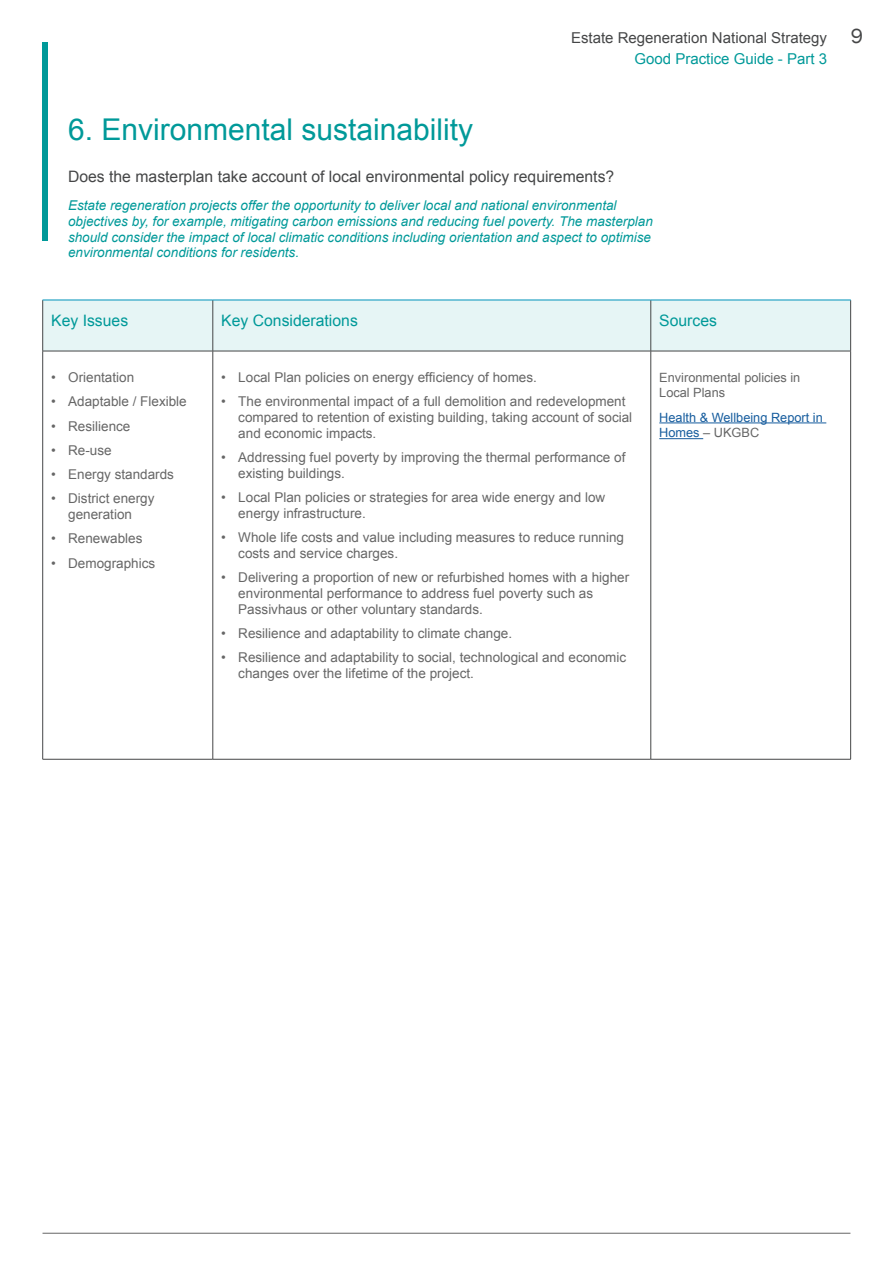
<style>
.page{position:relative;width:893px;height:1263px;background:#fff}
.page>*{position:absolute;margin:0;border:0;box-sizing:border-box;transform-origin:0 0}
.Page_title{font:30px "Arial";color:#099}
.t1{font:21px "Franklin Gothic";color:#454647}
.Title_12_15{font:15.75px "Arial";color:#454647}
.Main_sections_title{font:15.75px "Arial";color:#099}
.t2{font:15px "Arial";color:#454647}
.t3{font:15px "Arial";color:#099}
.t4{font:13.5px/15.8px "Arial";color:#666}
.Italic_text_10_13{font:italic 13.5px/15.8px "Arial";color:#099}
.Table_Small_Text{font:12.75px/15.8px "Arial";color:#175d9e}
.Table_Small_Text-2{font:12.75px/15.8px "Arial";color:#666}
.s1{color:#666}
</style>
<div class="page">
<hr style="left:43px;top:1233px;width:807px;height:1px;background:#666">
<div style="left:43px;top:43px;width:5px;height:198px;background:#099"></div>
<div style="left:43px;top:301px;width:807px;height:50px;background:#e6f5f5"></div>
<hr style="left:42px;top:300px;width:1px;height:51px;background:#454647">
<hr style="left:213px;top:300px;width:1px;height:51px;background:#454647">
<hr style="left:650px;top:300px;width:1px;height:51px;background:#454647">
<hr style="left:850px;top:300px;width:1px;height:51px;background:#454647">
<hr style="left:43px;top:351px;width:170px;height:1px;background:#454647">
<hr style="left:42px;top:351px;width:1px;height:408px;background:#454647">
<hr style="left:213px;top:351px;width:438px;height:1px;background:#454647">
<hr style="left:213px;top:351px;width:1px;height:408px;background:#454647">
<hr style="left:651px;top:351px;width:200px;height:1px;background:#454647">
<hr style="left:650px;top:351px;width:1px;height:408px;background:#454647">
<hr style="left:850px;top:351px;width:1px;height:408px;background:#454647">
<hr style="left:43px;top:759px;width:170px;height:1px;background:#454647">
<hr style="left:213px;top:759px;width:438px;height:1px;background:#454647">
<hr style="left:651px;top:759px;width:200px;height:1px;background:#454647">
<hr style="left:43px;top:300px;width:170px;height:1px;background:#0093ba">
<hr style="left:213px;top:300px;width:438px;height:1px;background:#0093ba">
<hr style="left:651px;top:300px;width:200px;height:1px;background:#0093ba">
<hr style="left:659px;top:422px;width:167px;height:1px;background:#175d9e">
<hr style="left:659px;top:438px;width:44px;height:1px;background:#175d9e">
<p class="t2" style="left:571px;top:27px;width:257px">Estate Regeneration National Strategy</p>
<p class="t3" style="left:634px;top:49px;width:194px">Good Practice Guide - Part 3</p>
<p class="Page_title" style="left:68px;top:110px;width:407px">6. Environmental sustainability</p>
<p class="Title_12_15" style="left:68px;top:166px;width:548px">Does the masterplan take account of local environmental policy requirements?</p>
<p class="Italic_text_10_13" style="left:68px;top:198px;width:586px">Estate regeneration projects offer the opportunity to deliver local and national environmental objectives by, for example, mitigating carbon emissions and reducing fuel poverty. The masterplan should consider the impact of local climatic conditions including orientation and aspect to optimise environmental conditions for residents.</p>
<p class="Main_sections_title" style="left:51px;top:310px;width:79px">Key Issues</p>
<p class="Main_sections_title" style="left:221px;top:310px;width:138px">Key Considerations</p>
<p class="Main_sections_title" style="left:659px;top:310px;width:59px">Sources</p>
<p class="t4" style="left:51px;top:370px;width:85px">• Orientation</p>
<p class="t4" style="left:51px;top:394px;width:137px">• Adaptable / Flexible</p>
<p class="t4" style="left:51px;top:418px;width:81px">• Resilience</p>
<p class="t4" style="left:51px;top:442px;width:62px">• Re-use</p>
<p class="t4" style="left:51px;top:467px;width:124px">• Energy standards</p>
<p class="t4" style="left:51px;top:491px;width:105px;text-align:center">• District energy generation</p>
<p class="t4" style="left:51px;top:531px;width:93px">• Renewables</p>
<p class="t4" style="left:51px;top:555px;width:106px">• Demographics</p>
<p class="t4" style="left:221px;top:370px;width:317px">• Local Plan policies on energy efficiency of homes.</p>
<p class="t4" style="left:238px;top:394px;width:395px;text-indent:-17px">• The environmental impact of a full demolition and redevelopment compared to retention of existing building, taking account of social and economic impacts.</p>
<p class="t4" style="left:238px;top:450px;width:389px;text-indent:-17px">• Addressing fuel poverty by improving the thermal performance of existing buildings.</p>
<p class="t4" style="left:238px;top:490px;width:368px;text-indent:-17px">• Local Plan policies or strategies for area wide energy and low energy infrastructure.</p>
<p class="t4" style="left:238px;top:530px;width:387px;text-indent:-17px">• Whole life costs and value including measures to reduce running costs and service charges.</p>
<p class="t4" style="left:238px;top:570px;width:392px;text-indent:-17px">• Delivering a proportion of new or refurbished homes with a higher environmental performance to address fuel poverty such as<br>Passivhaus or other voluntary standards.</p>
<p class="t4" style="left:221px;top:625px;width:292px">• Resilience and adaptability to climate change.</p>
<p class="t4" style="left:238px;top:650px;width:389px;text-indent:-17px">• Resilience and adaptability to social, technological and economic changes over the lifetime of the project.</p>
<p class="Table_Small_Text-2" style="left:659px;top:369px;width:143px">Environmental policies in<br>Local Plans</p>
<p class="Table_Small_Text" style="left:659px;top:409px;width:165px">Health &amp; Wellbeing Report in<br>Homes <span class="s1">– UKGBC</span></p>
<h2 class="t1" style="left:851px;top:22px;width:14px">9</h2>
</div>
